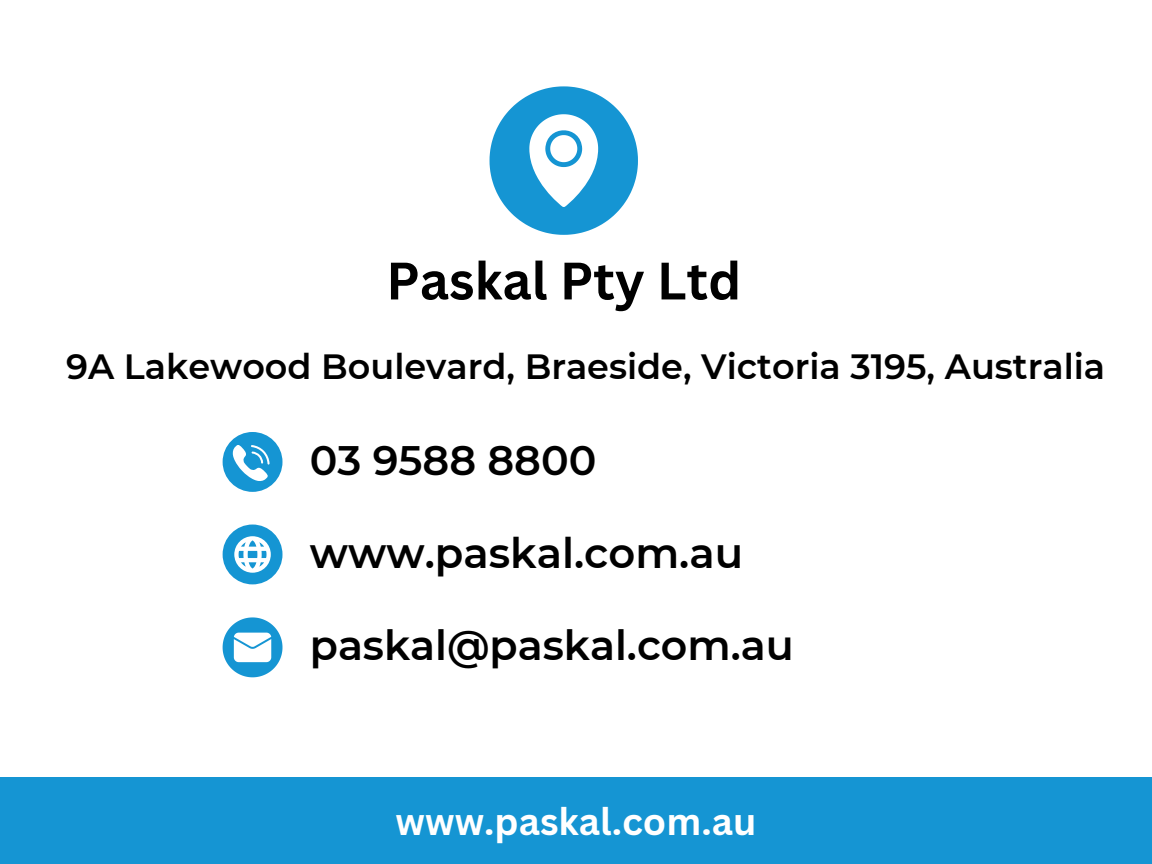
<style>
.page{position:relative;width:1152px;height:864px;background:#fff}
.page>*{position:absolute;margin:0;border:0;box-sizing:border-box;transform-origin:0 0}
.t1{font:700 51.45px "Canva Sans";color:#000}
.t2{font:600 41.7px "Montserrat";color:#000}
.t3{font:600 41.1px "Montserrat";color:#000}
.t4{font:700 37.5px "Canva Sans";color:#fff}
.t5{font:600 35.1px "Montserrat";color:#000}
</style>
<div class="page">
<svg style="left:490px;top:86px;width:148px;height:149px"></svg>
<svg style="left:223px;top:617px;width:59px;height:60px"></svg>
<svg style="left:223px;top:432px;width:59px;height:60px"></svg>
<svg style="left:223px;top:525px;width:59px;height:59px"></svg>
<div style="left:0;top:778px;width:1152px;height:86px;background:#1595d3"></div>
<h1 class="t1" style="left:386px;top:245px;width:357px">Paskal Pty Ltd</h1>
<p class="t5" style="left:66px;top:345px;width:1041px">9A Lakewood Boulevard, Braeside, Victoria 3195, Australia</p>
<p class="t3" style="left:310px;top:435px;width:288px">03 9588 8800</p>
<p class="t2" style="left:310px;top:528px;width:435px">www.paskal.com.au</p>
<p class="t3" style="left:310px;top:620px;width:485px">paskal@paskal.com.au</p>
<p class="t4" style="left:396px;top:795px;width:362px">www.paskal.com.au</p>
</div>
